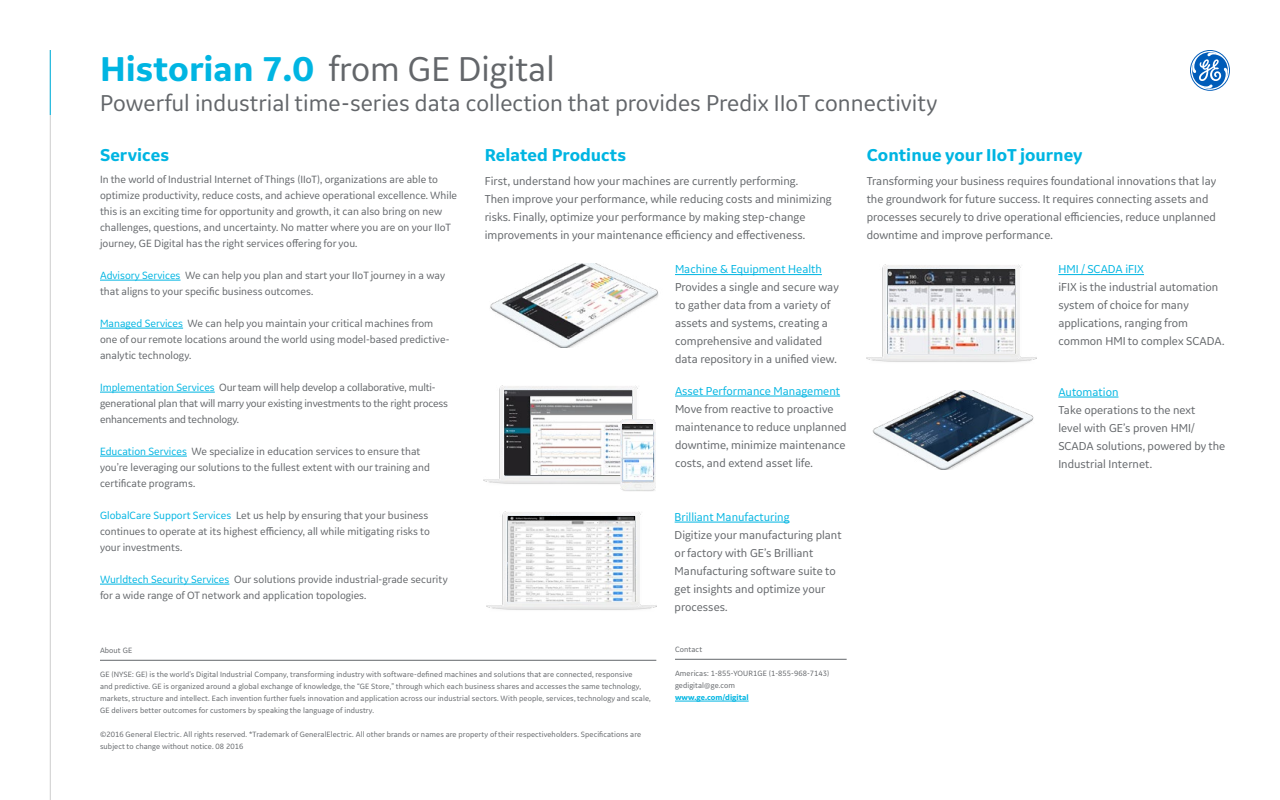
<style>
.page{position:relative;width:1280px;height:800px;background:#fff}
.page>*{position:absolute;margin:0;border:0;box-sizing:border-box;transform-origin:0 0}
.t1{font:36px "GE Inspira Sans";color:#63666a}
.t2{font:24px "GE Inspira Sans";color:#63666a}
.t3{font:700 18px "GE Inspira Sans";color:#00b5e2}
.t4{font:12px/18px "GE Inspira Sans";color:#63666a}
.t5{font:12px "GE Inspira Sans";color:#00b5e2}
.t6{font:11px/16px "GE Inspira Sans";color:#63666a}
.t7{font:8px/12px "GE Inspira Sans";letter-spacing:.01em;color:#63666a}
.t8{font:700 8px "GE Inspira Sans";color:#00b5e2}
.s1{font-weight:700;color:#00b5e2}
.s2{color:#00b5e2}
</style>
<div class="page">
<hr style="left:50px;top:50px;width:1px;height:750px;background:#cdcdcd">
<hr style="left:50px;top:50px;width:1px;height:65px;background:#00b5e2">
<hr style="left:1058px;top:274px;width:86px;height:1px;background:#00b5e2">
<hr style="left:675px;top:274px;width:147px;height:1px;background:#00b5e2">
<svg style="left:1190px;top:50px;width:40px;height:41px"></svg>
<hr style="left:675px;top:659px;width:172px;height:1px;background:#63666a">
<hr style="left:675px;top:701px;width:74px;height:1px;background:#00b5e2">
<hr style="left:100px;top:660px;width:556px;height:1px;background:#63666a">
<img style="left:490px;top:264px;width:168px;height:83px">
<img style="left:867px;top:264px;width:170px;height:98px">
<img style="left:888px;top:269px;width:127px;height:84px">
<hr style="left:675px;top:396px;width:165px;height:1px;background:#00b5e2">
<img style="left:483px;top:386px;width:155px;height:98px">
<img style="left:504px;top:391px;width:128px;height:84px">
<img style="left:620px;top:419px;width:35px;height:72px">
<img style="left:622px;top:425px;width:31px;height:57px">
<hr style="left:1058px;top:397px;width:61px;height:1px;background:#00b5e2">
<img style="left:872px;top:390px;width:162px;height:79px">
<hr style="left:100px;top:280px;width:81px;height:1px;background:#00b5e2">
<hr style="left:100px;top:328px;width:83px;height:1px;background:#00b5e2">
<hr style="left:100px;top:392px;width:115px;height:1px;background:#00b5e2">
<hr style="left:100px;top:456px;width:87px;height:1px;background:#00b5e2">
<hr style="left:100px;top:584px;width:129px;height:1px;background:#00b5e2">
<img style="left:487px;top:512px;width:170px;height:98px">
<img style="left:508px;top:517px;width:127px;height:84px">
<hr style="left:675px;top:522px;width:115px;height:1px;background:#00b5e2">
<h1 class="t1" style="left:100px;top:46px;width:456px"><span class="s1">Historian 7.0</span> from GE Digital</h1>
<h2 class="t2" style="left:100px;top:88px;width:839px">Powerful industrial time-series data collection that provides Predix IIoT connectivity</h2>
<h3 class="t3" style="left:485px;top:144px;width:143px">Related Products</h3>
<p class="t4" style="left:485px;top:172px;width:349px">First, understand how your machines are currently performing.<br>Then improve your performance, while reducing costs and minimizing risks. Finally, optimize your performance by making step-change improvements in your maintenance efficiency and effectiveness.</p>
<h3 class="t3" style="left:100px;top:144px;width:71px">Services</h3>
<p class="t6" style="left:100px;top:171px;width:359px">In the world of Industrial Internet of Things (IIoT), organizations are able to optimize productivity, reduce costs, and achieve operational excellence. While this is an exciting time for opportunity and growth, it can also bring on new challenges, questions, and uncertainty. No matter where you are on your IIoT journey, GE Digital has the right services offering for you.</p>
<p class="t6" style="left:100px;top:267px;width:347px"><span class="s2">Advisory Services</span> We can help you plan and start your IIoT journey in a way that aligns to your specific business outcomes.</p>
<p class="t6" style="left:100px;top:315px;width:351px"><span class="s2">Managed Services</span> We can help you maintain your critical machines from one of our remote locations around the world using model-based predictive&shy;analytic technology.</p>
<p class="t6" style="left:100px;top:379px;width:350px"><span class="s2">Implementation Services</span> Our team will help develop a collaborative, multi&shy;generational plan that will marry your existing investments to the right process enhancements and technology.</p>
<p class="t6" style="left:100px;top:443px;width:331px"><span class="s2">Education Services</span> We specialize in education services to ensure that you’re leveraging our solutions to the fullest extent with our training and certificate programs.</p>
<p class="t6" style="left:100px;top:507px;width:331px"><span class="s2">GlobalCare Support Services</span> Let us help by ensuring that your business continues to operate at its highest efficiency, all while mitigating risks to your investments.</p>
<p class="t6" style="left:100px;top:571px;width:349px"><span class="s2">Wurldtech Security Services</span> Our solutions provide industrial-grade security for a wide range of OT network and application topologies.</p>
<h3 class="t3" style="left:867px;top:144px;width:218px">Continue your IIoT journey</h3>
<p class="t4" style="left:867px;top:172px;width:351px">Transforming your business requires foundational innovations that lay the groundwork for future success. It requires connecting assets and processes securely to drive operational efficiencies, reduce unplanned downtime and improve performance.</p>
<p class="t5" style="left:1058px;top:262px;width:87px">HMI / SCADA iFIX</p>
<p class="t4" style="left:1058px;top:278px;width:168px">iFIX is the industrial automation system of choice for many applications, ranging from common HMI to complex SCADA.</p>
<p class="t5" style="left:675px;top:262px;width:148px">Machine &amp; Equipment Health</p>
<p class="t4" style="left:675px;top:278px;width:165px">Provides a single and secure way to gather data from a variety of assets and systems, creating a comprehensive and validated data repository in a unified view.</p>
<p class="t5" style="left:675px;top:383px;width:167px">Asset Performance Management</p>
<p class="t4" style="left:675px;top:399px;width:173px">Move from reactive to proactive maintenance to reduce unplanned downtime, minimize maintenance costs, and extend asset life.</p>
<p class="t5" style="left:1058px;top:384px;width:62px">Automation</p>
<p class="t4" style="left:1058px;top:400px;width:169px">Take operations to the next<br>level with GE’s proven HMI/<br>SCADA solutions, powered by the<br>Industrial Internet.</p>
<p class="t5" style="left:675px;top:509px;width:116px">Brilliant Manufacturing</p>
<p class="t4" style="left:675px;top:525px;width:169px">Digitize your manufacturing plant or factory with GE’s Brilliant<br>Manufacturing software suite to get insights and optimize your processes.</p>
<p class="t7" style="left:100px;top:644px;width:34px">About GE</p>
<p class="t7" style="left:100px;top:668px;width:552px">GE (NYSE: GE) is the world’s Digital Industrial Company, transforming industry with software-defined machines and solutions that are connected, responsive<br>and predictive. GE is organized around a global exchange of knowledge, the “GE Store,” through which each business shares and accesses the same technology, markets, structure and intellect. Each invention further fuels innovation and application across our industrial sectors. With people, services, technology and scale, GE delivers better outcomes for customers by speaking the language of industry.</p>
<p class="t7" style="left:100px;top:728px;width:543px">©2016 General Electric. All rights reserved. *Trademark of GeneralElectric. All other brands or names are property of their respectiveholders. Specifications are subject to change without notice. 08 2016</p>
<p class="t7" style="left:675px;top:643px;width:29px">Contact</p>
<p class="t7" style="left:675px;top:667px;width:156px">Americas: 1-855-YOUR1GE (1-855-968-7143) gedigital@ge.com</p>
<p class="t8" style="left:675px;top:693px;width:75px">www.ge.com/digital</p>
</div>
